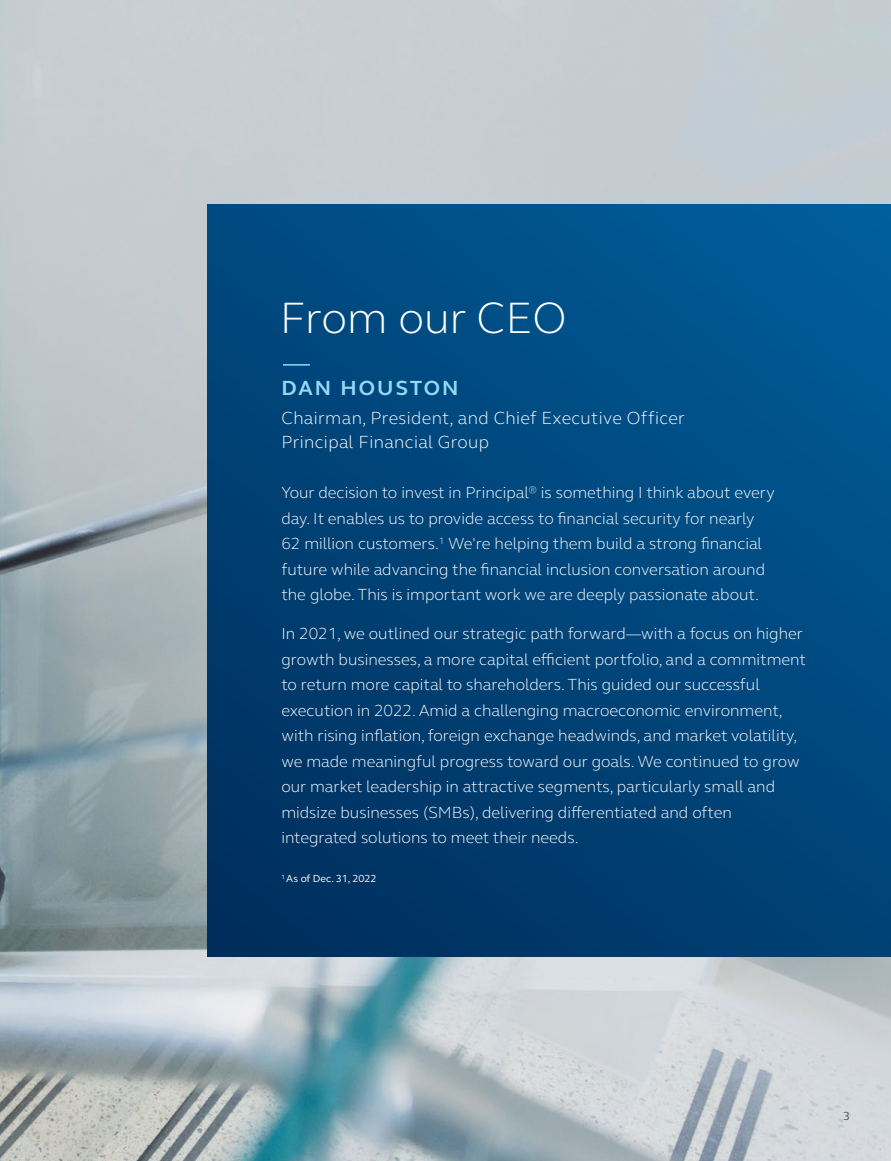
<style>
.page{position:relative;width:891px;height:1161px;background:#fff}
.page>*{position:absolute;margin:0;border:0;box-sizing:border-box;transform-origin:0 0}
.H1_-_Section{font:300 45px "FS Elliot Pro";color:#fff}
.H2_-_Section{font:700 21px "FS Elliot Pro";letter-spacing:.1em;color:#97d7f6}
.H3_-_Section{font:300 18px "FS Elliot Pro";letter-spacing:.02em;color:#fff}
.P_-_Section{font:300 16.5px/25.5px "FS Elliot Pro";color:#fff}
.t1{font:12px "FS Elliot Pro";color:#4e4f53}
.P_-_footnotes{font:10.5px "FS Elliot Pro";color:#fff}
</style>
<div class="page">
<img style="left:0;top:0;width:891px;height:1161px">
<svg style="left:207px;top:205px;width:684px;height:751px;background:#00457a"></svg>
<hr style="left:283px;top:364px;width:27px;height:2px;background:#97d7f6">
<h1 class="H1_-_Section" style="left:280px;top:288px;width:288px">From our CEO</h1>
<h2 class="H2_-_Section" style="left:281px;top:374px;width:179px">DAN HOUSTON</h2>
<h3 class="H3_-_Section" style="left:281px;top:405px;width:405px">Chairman, President, and Chief Executive Officer</h3>
<h3 class="H3_-_Section" style="left:281px;top:429px;width:209px">Principal Financial Group</h3>
<p class="P_-_Section" style="left:281px;top:479px;width:495px">Your decision to invest in Principal<sup>®</sup> is something I think about every day. It enables us to provide access to financial security for nearly 62 million customers.<sup>1</sup> We're helping them build a strong financial future while advancing the financial inclusion conversation around the globe. This is important work we are deeply passionate about.</p>
<p class="P_-_Section" style="left:281px;top:620px;width:526px">In 2021, we outlined our strategic path forward—with a focus on higher growth businesses, a more capital efficient portfolio, and a commitment to return more capital to shareholders. This guided our successful execution in 2022. Amid a challenging macroeconomic environment, with rising inflation, foreign exchange headwinds, and market volatility, we made meaningful progress toward our goals. We continued to grow our market leadership in attractive segments, particularly small and midsize businesses (SMBs), delivering differentiated and often integrated solutions to meet their needs.</p>
<p class="P_-_footnotes" style="left:281px;top:872px;width:97px"><sup>1</sup> As of Dec. 31, 2022</p>
<p class="t1" style="left:843px;top:1108px;width:8px">3</p>
</div>
